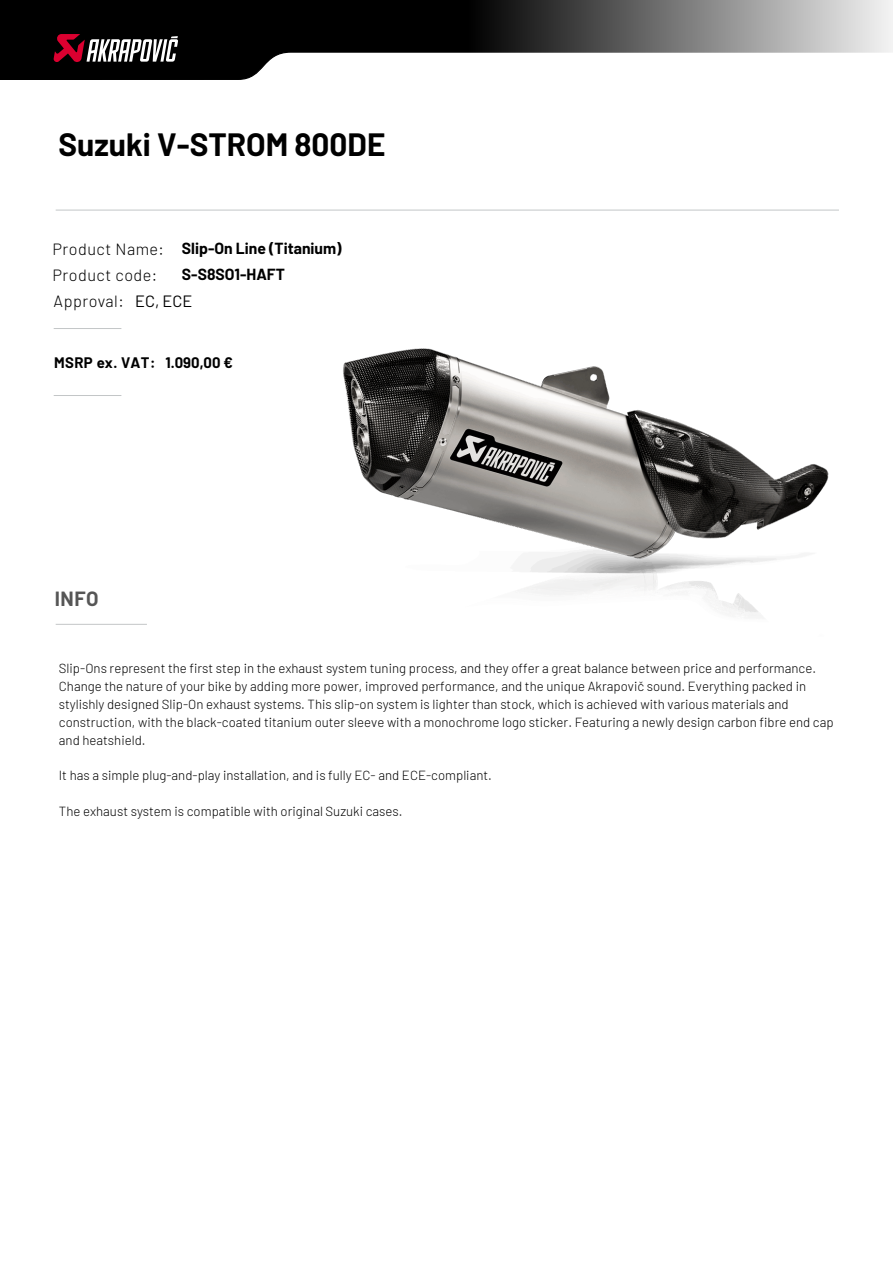
<style>
.page{position:relative;width:893px;height:1263px;background:#fff}
.page>*{position:absolute;margin:0;border:0;box-sizing:border-box;transform-origin:0 0}
.t1{font:700 31.5px "Barlow";color:#000}
.t2{font:700 20.1px "Barlow";color:#565656}
.t3{font:16.35px "Barlow";color:#000}
.t4{font:300 16.2px "Barlow";letter-spacing:.03em;color:#000}
.t5{font:700 15.75px/26.4px "Barlow";color:#000}
.t6{font:700 14.85px "Barlow";letter-spacing:.03em;color:#000}
.t7{font:700 14.85px "Barlow";color:#000}
.t8{font:300 13.2px/18px "Barlow";color:#000}
</style>
<div class="page">
<img style="left:343px;top:348px;width:486px;height:268px">
<svg style="left:0;top:0;width:893px;height:80px"></svg>
<svg style="left:53px;top:34px;width:125px;height:29px"></svg>
<hr style="left:54px;top:328px;width:67px;height:1px;background:#c3c6c7">
<hr style="left:54px;top:395px;width:67px;height:1px;background:#c3c6c7">
<hr style="left:56px;top:624px;width:91px;height:1px;background:#c3c6c7">
<hr style="left:56px;top:210px;width:783px;height:1px;background:#c3c6c7">
<h1 class="t1" style="left:58px;top:125px;width:328px">Suzuki V-STROM 800DE</h1>
<p class="t5" style="left:182px;top:234px;width:161px">Slip-On Line (Titanium)<br>S-S8SO1-HAFT</p>
<p class="t3" style="left:135px;top:291px;width:59px">EC, ECE</p>
<p class="t4" style="left:53px;top:237px;width:113px">Product Name:</p>
<p class="t4" style="left:53px;top:263px;width:106px">Product code:</p>
<p class="t4" style="left:54px;top:290px;width:72px">Approval:</p>
<p class="t6" style="left:54px;top:352px;width:103px">MSRP ex. VAT:</p>
<p class="t7" style="left:165px;top:353px;width:69px">1.090,00 €</p>
<h2 class="t2" style="left:55px;top:584px;width:45px">INFO</h2>
<p class="t8" style="left:59px;top:658px;width:776px">Slip-Ons represent the first step in the exhaust system tuning process, and they offer a great balance between price and performance.<br>Change the nature of your bike by adding more power, improved performance, and the unique Akrapovič sound. Everything packed in stylishly designed Slip-On exhaust systems. This slip-on system is lighter than stock, which is achieved with various materials and construction, with the black-coated titanium outer sleeve with a monochrome logo sticker. Featuring a newly design carbon fibre end cap and heatshield.</p>
<p class="t8" style="left:59px;top:766px;width:434px">It has a simple plug-and-play installation, and is fully EC- and ECE-compliant.</p>
<p class="t8" style="left:59px;top:802px;width:345px">The exhaust system is compatible with original Suzuki cases.</p>
</div>
